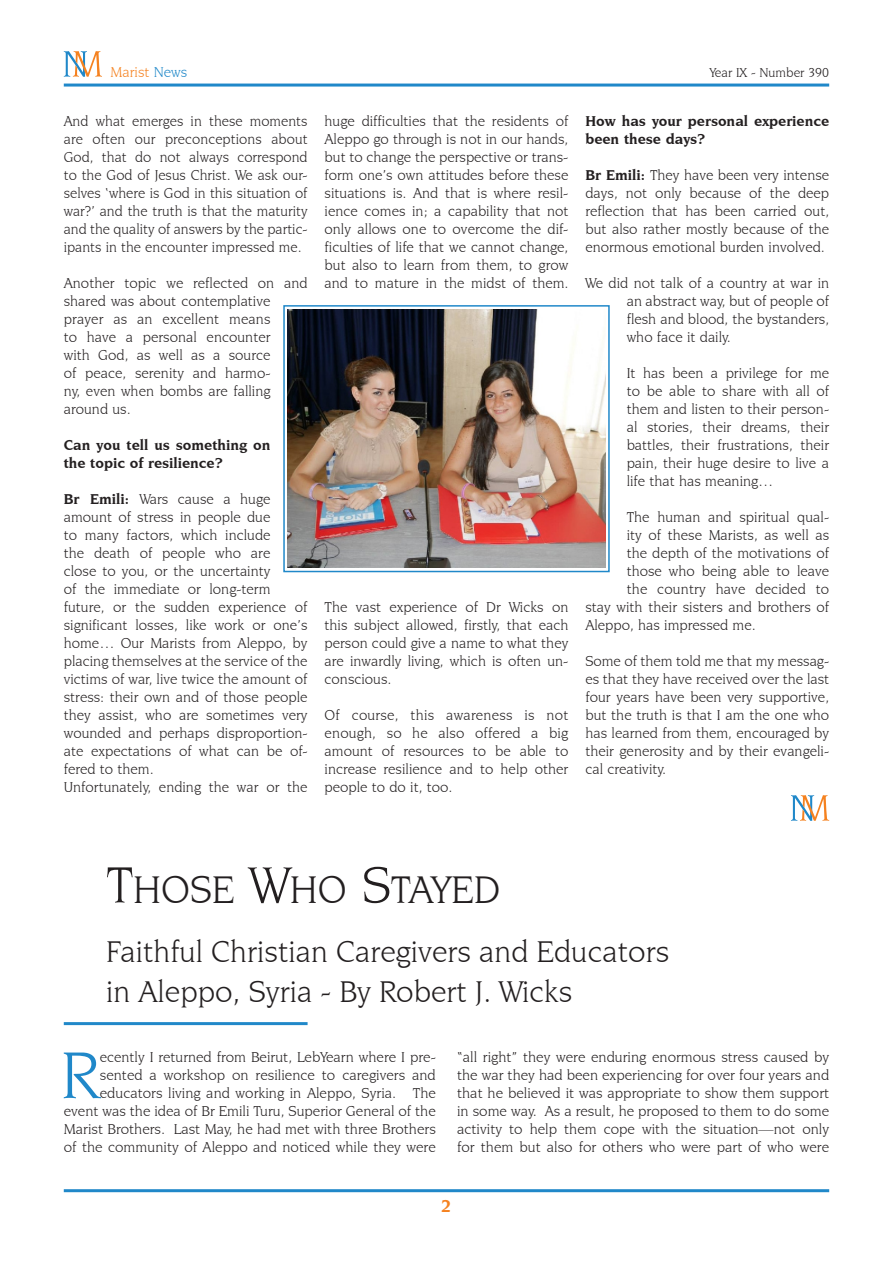
<style>
.page{position:relative;width:893px;height:1263px;background:#fff}
.page>*{position:absolute;margin:0;border:0;box-sizing:border-box;transform-origin:0 0}
.paragrafo4ComMaiuscu{font:70.2px "Novarese IT Cby BT";color:#2088c9}
.Titolo{font:40.5px "Novarese IT Cby BT";color:#231f20}
.Sottotitolo{font:31.5px "Novarese IT Cby BT";color:#231f20}
.Normale{font:700 18px "Novarese IT Cby BT";color:#f58220}
.paragrafo4{font:15px/18px "Novarese IT Cby BT";color:#231f20;text-align:justify}
.paragrafo4ComMaiuscu-2{font:15px/18px "Novarese IT Cby BT";color:#231f20;text-align:right}
.paragrafoSemDopo{font:15px/18px "Novarese IT Cby BT";color:#231f20}
.paragrafo4-2{font:700 15px/18px "Novarese IT Cby BT";color:#231f20}
.Normale-2{font:15px "Novarese IT Cby BT";color:#f58220}
.Normale-3{font:13.5px "Novarese IT Cby BT";color:#231f20}
.s1{color:#2088c9}
.s2{font-weight:700}
.s3{font-size:54px}
</style>
<div class="page">
<hr style="left:64px;top:84px;width:765px;height:3px;background:#2088c9">
<hr style="left:64px;top:1189px;width:765px;height:3px;background:#2088c9">
<svg style="left:64px;top:51px;width:38px;height:26px"></svg>
<svg style="left:791px;top:795px;width:38px;height:26px"></svg>
<img style="left:287px;top:310px;width:318px;height:257px">
<div style="left:283px;top:305px;width:327px;height:267px;border:2px solid #2088c9"></div>
<hr style="left:64px;top:1022px;width:244px;height:3px;background:#2088c9">
<p class="Normale-2" style="left:111px;top:63px;width:78px">Marist <span class="s1">News</span></p>
<p class="Normale-3" style="left:710px;top:64px;width:121px">Year IX - Number 390</p>
<p class="paragrafo4" style="left:64px;top:112px;width:245px">And what emerges in these moments are often our preconceptions about God, that do not always correspond to the God of Jesus Christ. We ask our&shy;selves ‘where is God in this situation of war?’ and the truth is that the maturity and the quality of answers by the partic&shy;ipants in the encounter impressed me.</p>
<p class="paragrafo4" style="left:64px;top:274px;width:245px;text-align:left">Another topic we reflected on and shared was about contemplative prayer as an excellent means<br>to have a personal encounter<br>with God, as well as a source<br>of peace, serenity and harmo-<br>ny, even when bombs are falling around us.</p>
<p class="paragrafo4-2" style="left:64px;top:436px;width:208px">Can you tell us something on the topic of resilience?</p>
<p class="paragrafoSemDopo" style="left:64px;top:490px;width:245px"><span class="s2">Br Emili:</span> Wars cause a huge amount of stress in people due<br>to many factors, which include<br>the death of people who are<br>close to you, or the uncertainty<br>of the immediate or long-term future, or the sudden experience of significant losses, like work or one’s home… Our Marists from Aleppo, by placing themselves at the service of the victims of war, live twice the amount of stress: their own and of those people they assist, who are sometimes very wounded and perhaps disproportion&shy;ate expectations of what can be of&shy;fered to them.</p>
<p class="paragrafo4" style="left:64px;top:778px;width:245px">Unfortunately, ending the war or the</p>
<p class="paragrafo4" style="left:325px;top:112px;width:245px">huge difficulties that the residents of Aleppo go through is not in our hands, but to change the perspective or trans&shy;form one’s own attitudes before these situations is. And that is where resil&shy;ience comes in; a capability that not only allows one to overcome the dif&shy;ficulties of life that we cannot change, but also to learn from them, to grow and to mature in the midst of them.</p>
<p class="paragrafo4" style="left:325px;top:598px;width:245px">The vast experience of Dr Wicks on this subject allowed, firstly, that each person could give a name to what they are inwardly living, which is often un&shy;conscious.</p>
<p class="paragrafo4" style="left:325px;top:706px;width:245px">Of course, this awareness is not enough, so he also offered a big amount of resources to be able to increase resilience and to help other people to do it, too.</p>
<p class="paragrafo4-2" style="left:585px;top:112px;width:245px">How has your personal experience been these days?</p>
<p class="paragrafo4" style="left:585px;top:166px;width:245px"><span class="s2">Br Emili:</span> They have been very intense days, not only because of the deep reflection that has been carried out, but also rather mostly because of the enormous emotional burden involved.</p>
<p class="paragrafo4" style="left:627px;top:274px;width:204px;text-indent:-41px">We did not talk of a country at war in an abstract way, but of people of flesh and blood, the bystanders, who face it daily.</p>
<p class="paragrafo4" style="left:627px;top:364px;width:204px">It has been a privilege for me to be able to share with all of them and listen to their person&shy;al stories, their dreams, their battles, their frustrations, their pain, their huge desire to live a life that has meaning…</p>
<p class="paragrafo4" style="left:627px;top:508px;width:204px">The human and spiritual qual-</p>
<p class="paragrafo4" style="left:627px;top:526px;width:204px">ity of these Marists, as well as</p>
<p class="paragrafo4" style="left:627px;top:544px;width:204px">the depth of the motivations of</p>
<p class="paragrafo4" style="left:627px;top:562px;width:204px">those who being able to leave</p>
<p class="paragrafo4" style="left:627px;top:580px;width:204px">the country have decided to</p>
<p class="paragrafo4" style="left:585px;top:598px;width:245px">stay with their sisters and brothers of</p>
<p class="paragrafo4" style="left:585px;top:616px;width:172px">Aleppo, has impressed me.</p>
<p class="paragrafo4" style="left:585px;top:652px;width:245px">Some of them told me that my messag&shy;es that they have received over the last four years have been very supportive, but the truth is that I am the one who has learned from them, encouraged by their generosity and by their evangeli&shy;cal creativity.</p>
<p class="Titolo" style="left:106px;top:865px;width:395px"><span class="s3">T</span>HOSE <span class="s3">W</span>HO <span class="s3">S</span>TAYED</p>
<p class="Sottotitolo" style="left:106px;top:933px;width:565px">Faithful Christian Caregivers and Educators</p>
<p class="Sottotitolo" style="left:106px;top:973px;width:467px">in Aleppo, Syria - By Robert J. Wicks</p>
<p class="paragrafo4ComMaiuscu-2" style="left:64px;top:1048px;width:374px">ecently I returned from Beirut, LebYearn where I pre&shy;sented a workshop on resilience to caregivers and educators living and working in Aleppo, Syria. The event was the idea of Br Emili Turu, Superior General of the Marist Brothers. Last May, he had met with three Brothers of the community of Aleppo and noticed while they were</p>
<p class="paragrafo4ComMaiuscu-2" style="left:457px;top:1048px;width:374px;text-align:justify">“all right” they were enduring enormous stress caused by the war they had been experiencing for over four years and that he believed it was appropriate to show them support in some way. As a result, he proposed to them to do some activity to help them cope with the situation—not only for them but also for others who were part of who were</p>
<p class="paragrafo4ComMaiuscu" style="left:61px;top:1033px;width:41px">R</p>
<p class="Normale" style="left:441px;top:1195px;width:12px">2</p>
</div>
